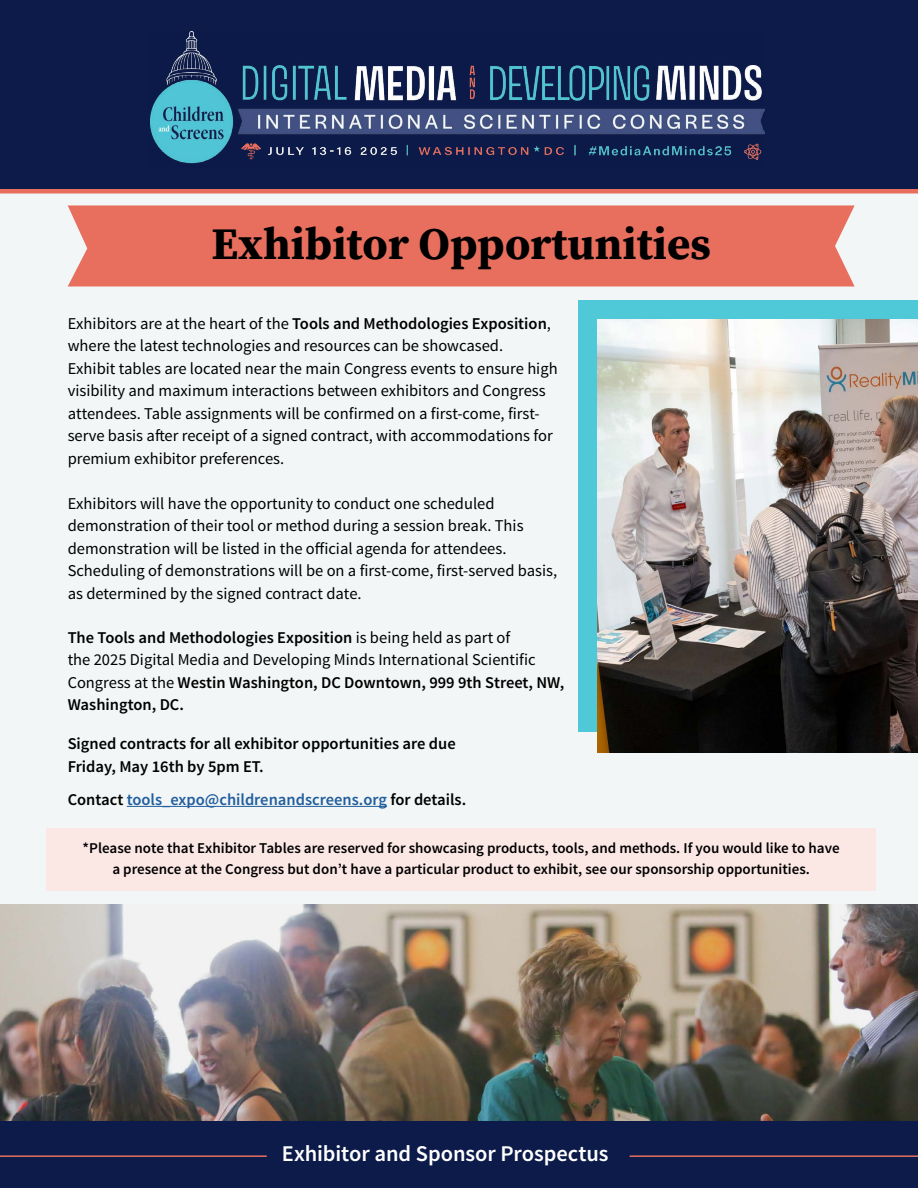
<style>
.page{position:relative;width:918px;height:1188px;background:#fff}
.page>*{position:absolute;margin:0;border:0;box-sizing:border-box;transform-origin:0 0}
.t1{font:45px "Source Serif Variable";color:#000}
.t2{font:600 22.5px "Source Sans Pro";letter-spacing:-.005em;color:#fff}
.t3{font:16.5px/22.5px "Source Sans Pro";color:#000}
.t4{font:600 16.5px/22.5px "Source Sans Pro";color:#000}
.t5{font:600 16.5px "Source Sans Pro";color:#215e9e}
.t6{font:600 15px/21px "Source Sans Pro";color:#000;text-align:center}
.s1{font-weight:600}
.s2{font-weight:400}
.s3{color:#000}
</style>
<div class="page">
<div style="left:0;top:0;width:918px;height:225px;background:#0d1b4a"></div>
<div style="left:0;top:189px;width:918px;height:715px;background:#f2f6f6"></div>
<img style="left:150px;top:32px;width:615px;height:132px">
<div style="left:68px;top:205px;width:787px;height:81px;background:#e86e5e"></div>
<hr style="left:127px;top:806px;width:260px;height:1px;background:#215e9e">
<div style="left:46px;top:828px;width:830px;height:63px;background:#fbe8e5"></div>
<div style="left:0;top:1120px;width:918px;height:68px;background:#0d1b4a"></div>
<hr style="left:630px;top:1155px;width:288px;height:2px;background:#e86e5e">
<hr style="left:0;top:1155px;width:267px;height:2px;background:#e86e5e">
<div style="left:578px;top:301px;width:340px;height:431px;background:#4fc8d8"></div>
<img style="left:597px;top:319px;width:321px;height:433px">
<img style="left:0;top:904px;width:918px;height:216px">
<h1 class="t1" style="left:211px;top:214px;width:501px">Exhibitor Opportunities</h1>
<p class="t3" style="left:68px;top:312px;width:491px">Exhibitors are at the heart of the <span class="s1">Tools and Methodologies Exposition</span>, where the latest technologies and resources can be showcased.<br>Exhibit tables are located near the main Congress events to ensure high visibility and maximum interactions between exhibitors and Congress attendees. Table assignments will be confirmed on a first-come, first&shy;serve basis after receipt of a signed contract, with accommodations for premium exhibitor preferences.</p>
<p class="t3" style="left:68px;top:492px;width:491px">Exhibitors will have the opportunity to conduct one scheduled demonstration of their tool or method during a session break. This demonstration will be listed in the official agenda for attendees.<br>Scheduling of demonstrations will be on a first-come, first-served basis, as determined by the signed contract date.</p>
<p class="t4" style="left:68px;top:627px;width:498px">The Tools and Methodologies Exposition <span class="s2">is being held as part of<br>the 2025 Digital Media and Developing Minds International Scientific Congress at the</span> Westin Washington, DC Downtown, 999 9th Street, NW, Washington, DC.</p>
<p class="t4" style="left:68px;top:733px;width:390px">Signed contracts for all exhibitor opportunities are due<br>Friday, May 16th by 5pm ET.</p>
<p class="t5" style="left:68px;top:789px;width:400px"><span class="s3">Contact</span> tools_expo@childrenandscreens.org <span class="s3">for details.</span></p>
<p class="t6" style="left:83px;top:838px;width:759px">*Please note that Exhibitor Tables are reserved for showcasing products, tools, and methods. If you would like to have a presence at the Congress but don’t have a particular product to exhibit, see our sponsorship opportunities.</p>
<h2 class="t2" style="left:282px;top:1139px;width:328px">Exhibitor and Sponsor Prospectus</h2>
</div>
